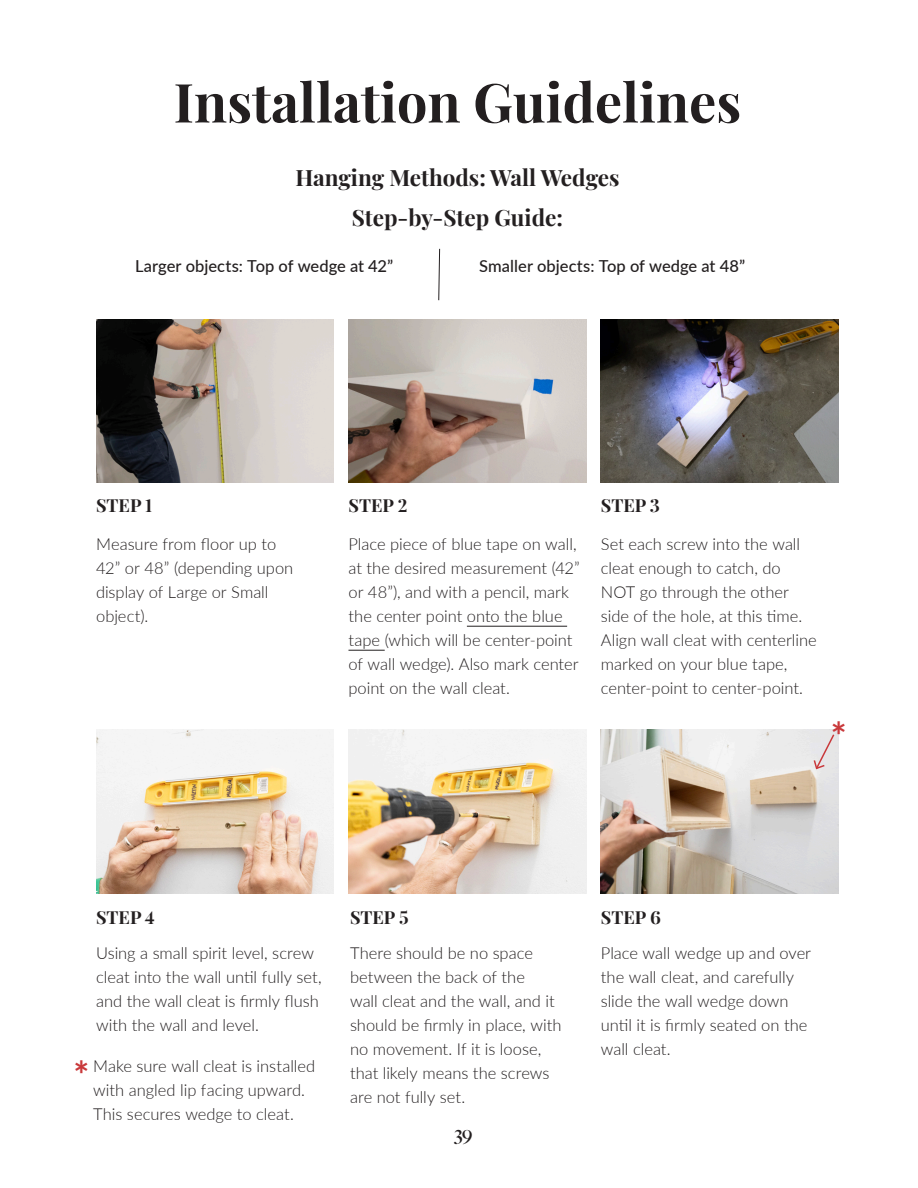
<style>
.page{position:relative;width:918px;height:1188px;background:#fff}
.page>*{position:absolute;margin:0;border:0;box-sizing:border-box;transform-origin:0 0}
._36pt_Size_Align_Center{font:700 54px "Playfair Display";color:#231f20}
.t1{font:700 37.5px "Lato";color:#c9393b}
._15pt_Size_Align_Center{font:700 22.5px "Playfair Display";color:#231f20}
.t2{font:700 19.5px "Big Caslon FB";color:#231f20}
._10pt_Size_Align_Left{font:700 18px "Playfair Display";color:#231f20}
.t3{font:300 16.5px/24px "Lato";color:#231f20}
.t4{font:500 16.5px "Lato";letter-spacing:.005em;color:#231f20}
</style>
<div class="page">
<img style="left:348px;top:730px;width:238px;height:163px">
<img style="left:348px;top:319px;width:238px;height:164px">
<img style="left:601px;top:319px;width:237px;height:164px">
<img style="left:96px;top:730px;width:238px;height:163px">
<img style="left:601px;top:730px;width:237px;height:163px">
<hr style="left:467px;top:626px;width:100px;height:1px;background:#231f20">
<hr style="left:348px;top:650px;width:37px;height:1px;background:#231f20">
<img style="left:96px;top:319px;width:238px;height:164px">
<svg style="left:438px;top:248px;width:2px;height:53px"></svg>
<svg style="left:813px;top:733px;width:23px;height:37px"></svg>
<p class="_36pt_Size_Align_Center" style="left:174px;top:60px;width:569px">Installation Guidelines</p>
<p class="_15pt_Size_Align_Center" style="left:295px;top:160px;width:326px">Hanging Methods: Wall Wedges</p>
<p class="_15pt_Size_Align_Center" style="left:352px;top:200px;width:213px">Step-by-Step Guide:</p>
<p class="t4" style="left:135px;top:255px;width:260px">Larger objects: Top of wedge at 42”</p>
<p class="t4" style="left:479px;top:255px;width:268px">Smaller objects: Top of wedge at 48”</p>
<p class="_10pt_Size_Align_Left" style="left:96px;top:491px;width:58px">STEP 1</p>
<p class="t3" style="left:96px;top:532px;width:199px">Measure from floor up to<br>42” or 48” (depending upon display of Large or Small object).</p>
<p class="_10pt_Size_Align_Left" style="left:348px;top:491px;width:60px">STEP 2</p>
<p class="_10pt_Size_Align_Left" style="left:601px;top:491px;width:61px">STEP 3</p>
<p class="t3" style="left:348px;top:532px;width:233px">Place piece of blue tape on wall, at the desired measurement (42” or 48”), and with a pencil, mark the center point onto the blue tape (which will be center-point of wall wedge). Also mark center point on the wall cleat.</p>
<p class="t3" style="left:601px;top:532px;width:217px">Set each screw into the wall cleat enough to catch, do<br>NOT go through the other side of the hole, at this time.<br>Align wall cleat with centerline marked on your blue tape, center-point to center-point.</p>
<p class="t1" style="left:831px;top:708px;width:17px">*</p>
<p class="_10pt_Size_Align_Left" style="left:350px;top:903px;width:60px">STEP 5</p>
<p class="t3" style="left:350px;top:940px;width:213px">There should be no space between the back of the<br>wall cleat and the wall, and it should be firmly in place, with no movement. If it is loose, that likely means the screws are not fully set.</p>
<p class="_10pt_Size_Align_Left" style="left:96px;top:903px;width:60px">STEP 4</p>
<p class="_10pt_Size_Align_Left" style="left:601px;top:903px;width:62px">STEP 6</p>
<p class="t3" style="left:96px;top:940px;width:227px">Using a small spirit level, screw cleat into the wall until fully set, and the wall cleat is firmly flush with the wall and level.</p>
<p class="t3" style="left:601px;top:940px;width:212px">Place wall wedge up and over the wall cleat, and carefully slide the wall wedge down until it is firmly seated on the wall cleat.</p>
<p class="t1" style="left:74px;top:1047px;width:17px">*</p>
<p class="t3" style="left:93px;top:1053px;width:224px">Make sure wall cleat is installed with angled lip facing upward.<br>This secures wedge to cleat.</p>
<p class="t2" style="left:454px;top:1126px;width:19px">39</p>
</div>
